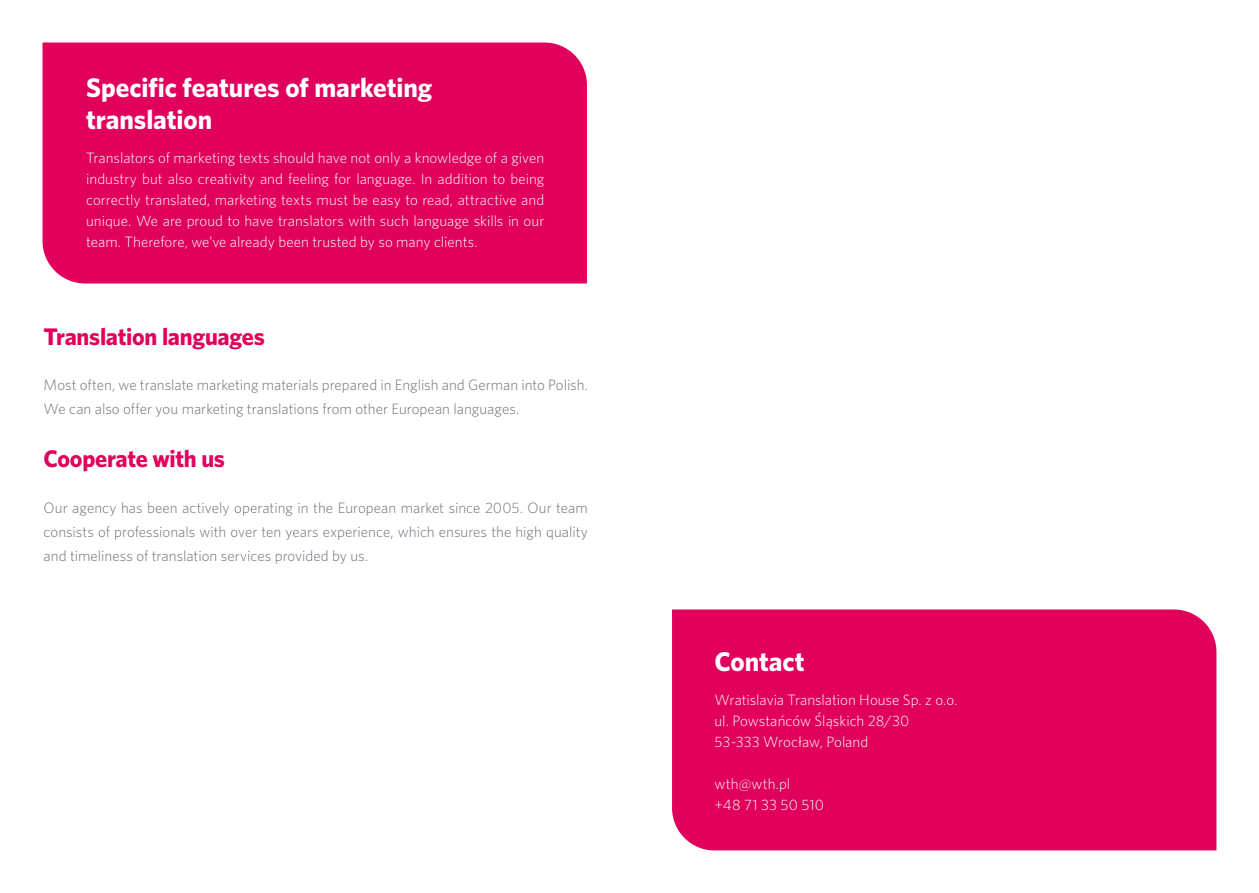
<style>
.page{position:relative;width:1259px;height:893px;background:#fff}
.page>*{position:absolute;margin:0;border:0;box-sizing:border-box;transform-origin:0 0}
.Box_Header_white{font:700 27px/32.4px "Whitney";color:#fff}
.Header_16pt{font:700 24px "Whitney";letter-spacing:-.015em;color:#e1005b}
.Box_Text_white{font:300 15px/21px "Whitney";color:#fff;text-align:justify}
.t1{font:300 15px/24px "Whitney";color:#6c7179;text-align:justify}
</style>
<div class="page">
<div style="left:672px;top:609px;width:544px;height:241px;background:#e1005b"></div>
<div style="left:43px;top:43px;width:544px;height:240px;background:#e1005b"></div>
<p class="Box_Header_white" style="left:86px;top:71px;width:348px">Specific features of marketing translation</p>
<p class="Box_Text_white" style="left:86px;top:147px;width:460px">Translators of marketing texts should have not only a knowledge of a given industry but also creativity and feeling for language. In addition to being correctly translated, marketing texts must be easy to read, attractive and unique. We are proud to have translators with such language skills in our team. Therefore, we’ve already been trusted by so many clients.</p>
<p class="Header_16pt" style="left:44px;top:321px;width:223px">Translation languages</p>
<p class="t1" style="left:44px;top:373px;width:546px">Most often, we translate marketing materials prepared in English and German into Polish.</p>
<p class="t1" style="left:44px;top:397px;width:477px">We can also offer you marketing translations from other European languages.</p>
<p class="Header_16pt" style="left:44px;top:443px;width:183px">Cooperate with us</p>
<p class="t1" style="left:44px;top:495px;width:546px">Our agency has been actively operating in the European market since 2005. Our team consists of professionals with over ten years experience, which ensures the high quality and timeliness of translation services provided by us.</p>
<p class="Box_Header_white" style="left:714px;top:645px;width:91px">Contact</p>
<p class="Box_Text_white" style="left:714px;top:689px;width:244px">Wratislavia Translation House Sp. z o.o.</p>
<p class="Box_Text_white" style="left:714px;top:710px;width:196px">ul. Powstańców Śląskich 28/30</p>
<p class="Box_Text_white" style="left:714px;top:731px;width:155px">53-333 Wrocław, Poland</p>
<p class="Box_Text_white" style="left:714px;top:773px;width:77px">wth@wth.pl</p>
<p class="Box_Text_white" style="left:714px;top:794px;width:111px">+48 71 33 50 510</p>
</div>
